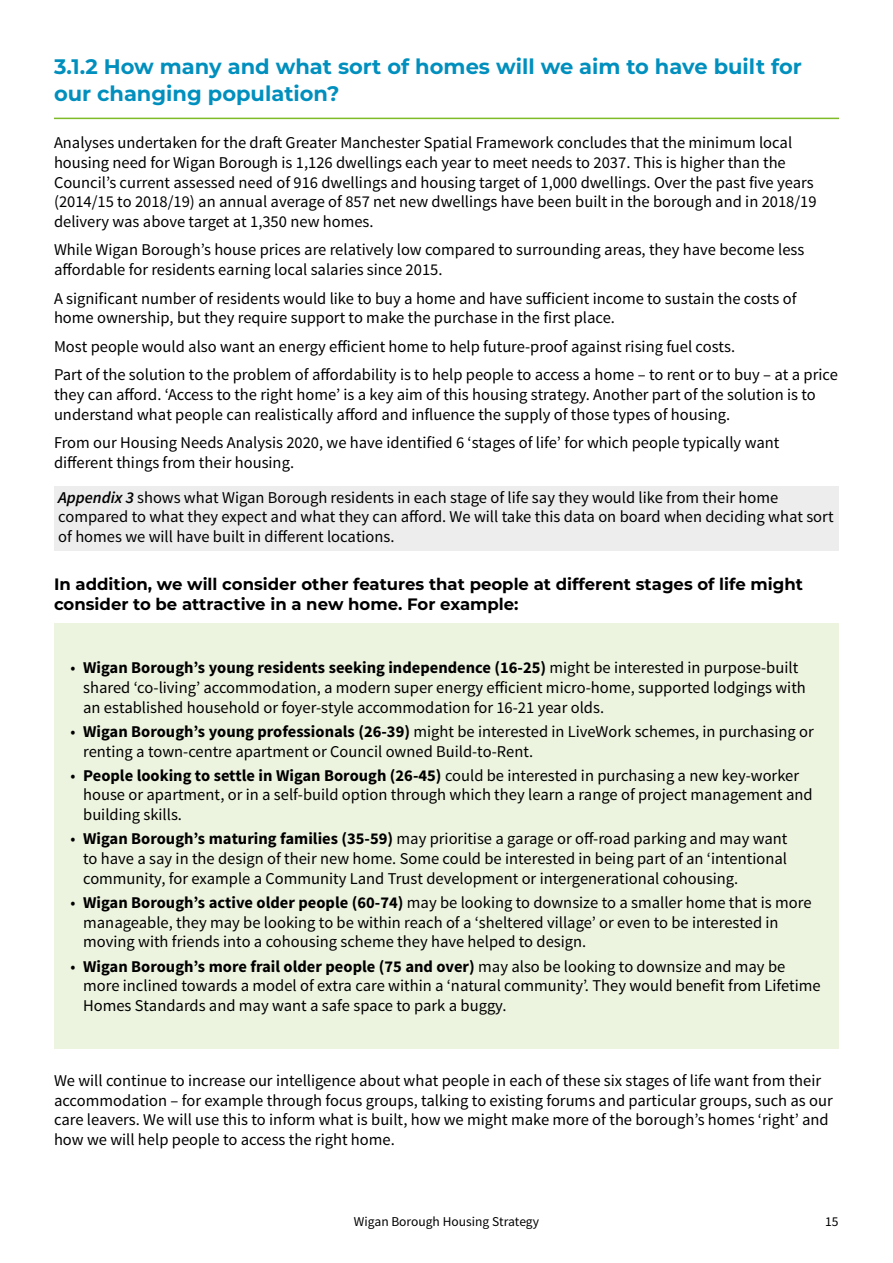
<style>
.page{position:relative;width:893px;height:1263px;background:#fff}
.page>*{position:absolute;margin:0;border:0;box-sizing:border-box;transform-origin:0 0}
.Headings{font:700 21px/27px "Montserrat";color:#018fbe}
.Body_copy{font:16.5px/19.8px "Source Sans Pro";color:#000}
.Bullets{font:16.5px/19.8px "Source Sans Pro";color:#000}
.Subheading{font:700 16.5px/19.8px "Montserrat";color:#000}
.t1{font:13.5px "Source Sans Pro";color:#000}
.s1{font-weight:600;font-style:italic}
.s2{font-weight:700}
</style>
<div class="page">
<div style="left:54px;top:623px;width:785px;height:425px;background:#ecf3df"></div>
<hr style="left:54px;top:118px;width:785px;height:1px;background:#7fba28">
<div style="left:54px;top:486px;width:785px;height:64px;background:#ededed"></div>
<h2 class="Headings" style="left:54px;top:52px;width:749px">3.1.2 How many and what sort of homes will we aim to have built for our changing population?</h2>
<p class="Body_copy" style="left:54px;top:133px;width:764px">Analyses undertaken for the draft Greater Manchester Spatial Framework concludes that the minimum local housing need for Wigan Borough is 1,126 dwellings each year to meet needs to 2037. This is higher than the Council’s current assessed need of 916 dwellings and housing target of 1,000 dwellings. Over the past five years (2014/15 to 2018/19) an annual average of 857 net new dwellings have been built in the borough and in 2018/19 delivery was above target at 1,350 new homes.</p>
<p class="Body_copy" style="left:54px;top:240px;width:752px">While Wigan Borough’s house prices are relatively low compared to surrounding areas, they have become less affordable for residents earning local salaries since 2015.</p>
<p class="Body_copy" style="left:54px;top:288px;width:744px">A significant number of residents would like to buy a home and have sufficient income to sustain the costs of home ownership, but they require support to make the purchase in the first place.</p>
<p class="Body_copy" style="left:54px;top:337px;width:683px">Most people would also want an energy efficient home to help future-proof against rising fuel costs.</p>
<p class="Body_copy" style="left:54px;top:365px;width:785px">Part of the solution to the problem of affordability is to help people to access a home – to rent or to buy – at a price they can afford. ‘Access to the right home’ is a key aim of this housing strategy. Another part of the solution is to understand what people can realistically afford and influence the supply of those types of housing.</p>
<p class="Body_copy" style="left:54px;top:433px;width:727px">From our Housing Needs Analysis 2020, we have identified 6 ‘stages of life’ for which people typically want different things from their housing.</p>
<p class="Body_copy" style="left:58px;top:488px;width:777px"><span class="s1">Appendix 3</span> shows what Wigan Borough residents in each stage of life say they would like from their home compared to what they expect and what they can afford. We will take this data on board when deciding what sort of homes we will have built in different locations.</p>
<h3 class="Subheading" style="left:54px;top:573px;width:750px">In addition, we will consider other features that people at different stages of life might consider to be attractive in a new home. For example:</h3>
<p class="Bullets" style="left:83px;top:658px;width:724px;text-indent:-13px">• <span class="s2">Wigan Borough’s young residents seeking independence (16-25)</span> might be interested in purpose-built shared ‘co-living’ accommodation, a modern super energy efficient micro-home, supported lodgings with an established household or foyer-style accommodation for 16-21 year olds.</p>
<p class="Bullets" style="left:83px;top:722px;width:732px;text-indent:-13px">• <span class="s2">Wigan Borough’s young professionals (26-39)</span> might be interested in LiveWork schemes, in purchasing or renting a town-centre apartment or Council owned Build-to-Rent.</p>
<p class="Bullets" style="left:83px;top:765px;width:731px;text-indent:-13px">• <span class="s2">People looking to settle in Wigan Borough (26-45)</span> could be interested in purchasing a new key-worker house or apartment, or in a self-build option through which they learn a range of project management and building skills.</p>
<p class="Bullets" style="left:83px;top:829px;width:706px;text-align:justify;text-indent:-13px">• <span class="s2">Wigan Borough’s maturing families (35-59)</span> may prioritise a garage or off-road parking and may want to have a say in the design of their new home. Some could be interested in being part of an ‘intentional community, for example a Community Land Trust development or intergenerational cohousing.</p>
<p class="Bullets" style="left:83px;top:893px;width:730px;text-indent:-13px">• <span class="s2">Wigan Borough’s active older people (60-74)</span> may be looking to downsize to a smaller home that is more manageable, they may be looking to be within reach of a ‘sheltered village’ or even to be interested in moving with friends into a cohousing scheme they have helped to design.</p>
<p class="Bullets" style="left:83px;top:956px;width:739px;text-indent:-13px">• <span class="s2">Wigan Borough’s more frail older people (75 and over)</span> may also be looking to downsize and may be more inclined towards a model of extra care within a ‘natural community’. They would benefit from Lifetime<br>Homes Standards and may want a safe space to park a buggy.</p>
<p class="Body_copy" style="left:54px;top:1070px;width:780px">We will continue to increase our intelligence about what people in each of these six stages of life want from their accommodation – for example through focus groups, talking to existing forums and particular groups, such as our care leavers. We will use this to inform what is built, how we might make more of the borough’s homes ‘right’ and how we will help people to access the right home.</p>
<p class="t1" style="left:354px;top:1213px;width:187px">Wigan Borough Housing Strategy</p>
<p class="t1" style="left:825px;top:1213px;width:15px">15</p>
</div>
